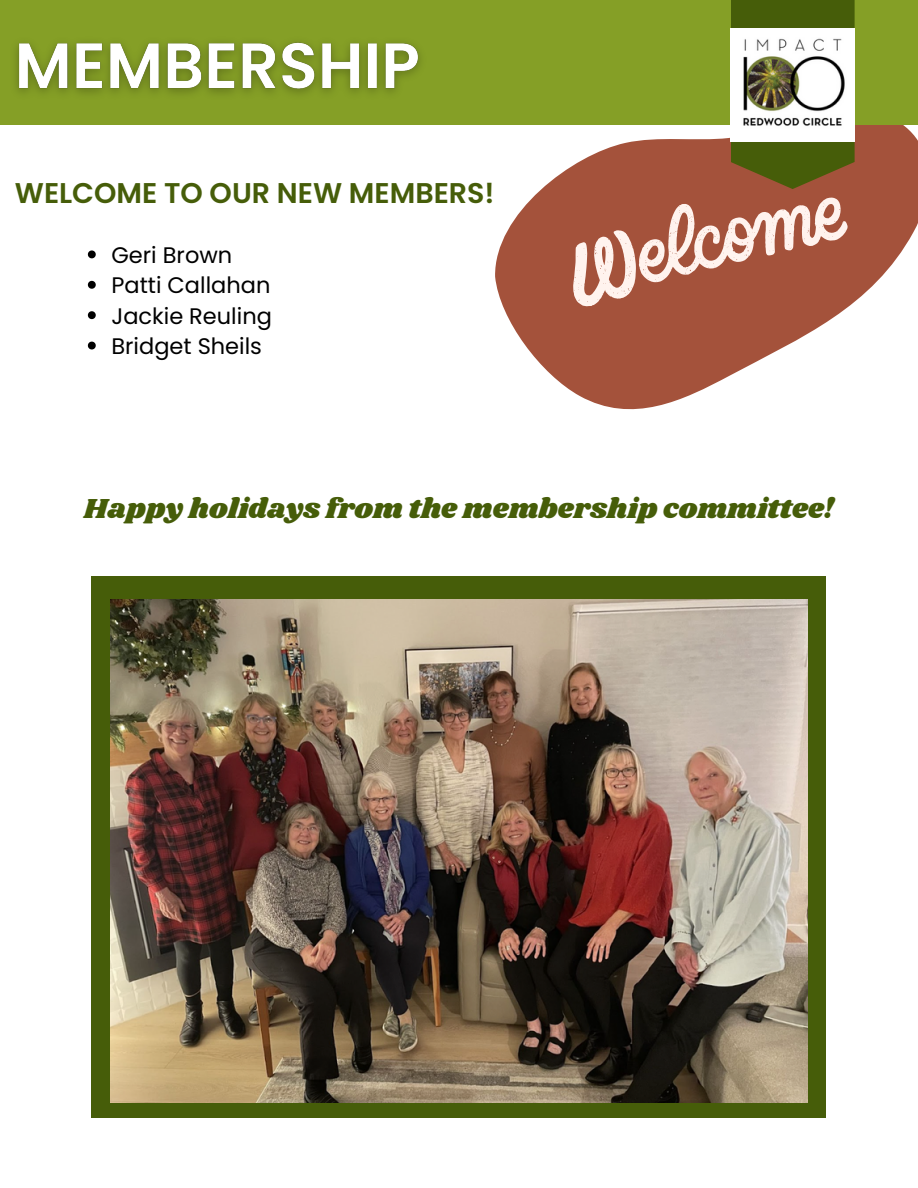
<style>
.page{position:relative;width:918px;height:1188px;background:#fff}
.page>*{position:absolute;margin:0;border:0;box-sizing:border-box;transform-origin:0 0}
.t1{font:28.5px "Shrikhand";color:#465d09}
.t2{font:600 28.5px "Poppins";color:#465d09}
.t3{font:22.5px "Poppins";color:#000}
</style>
<div class="page">
<svg style="left:495px;top:125px;width:423px;height:285px;fill:#a4523b"></svg>
<div style="left:0;top:0;width:918px;height:125px;background:#859f26"></div>
<svg style="left:562px;top:0;width:293px;height:309px"></svg>
<img style="left:16px;top:42px;width:405px;height:52px">
<img style="left:731px;top:29px;width:123px;height:112px">
<div style="left:92px;top:576px;width:734px;height:541px;background:#465d09"></div>
<img style="left:110px;top:600px;width:698px;height:503px">
<svg style="left:88px;top:250px;width:8px;height:8px"></svg>
<svg style="left:88px;top:281px;width:8px;height:8px"></svg>
<svg style="left:88px;top:311px;width:8px;height:8px"></svg>
<svg style="left:88px;top:342px;width:8px;height:7px"></svg>
<p class="t2" style="left:15px;top:173px;width:481px">WELCOME TO OUR NEW MEMBERS!</p>
<p class="t3" style="left:111px;top:239px;width:122px">Geri Brown</p>
<p class="t3" style="left:111px;top:270px;width:160px">Patti Callahan</p>
<p class="t3" style="left:111px;top:300px;width:162px">Jackie Reuling</p>
<p class="t3" style="left:111px;top:330px;width:152px">Bridget Sheils</p>
<p class="t1" style="left:84px;top:489px;width:752px">Happy holidays from the membership committee!</p>
</div>
